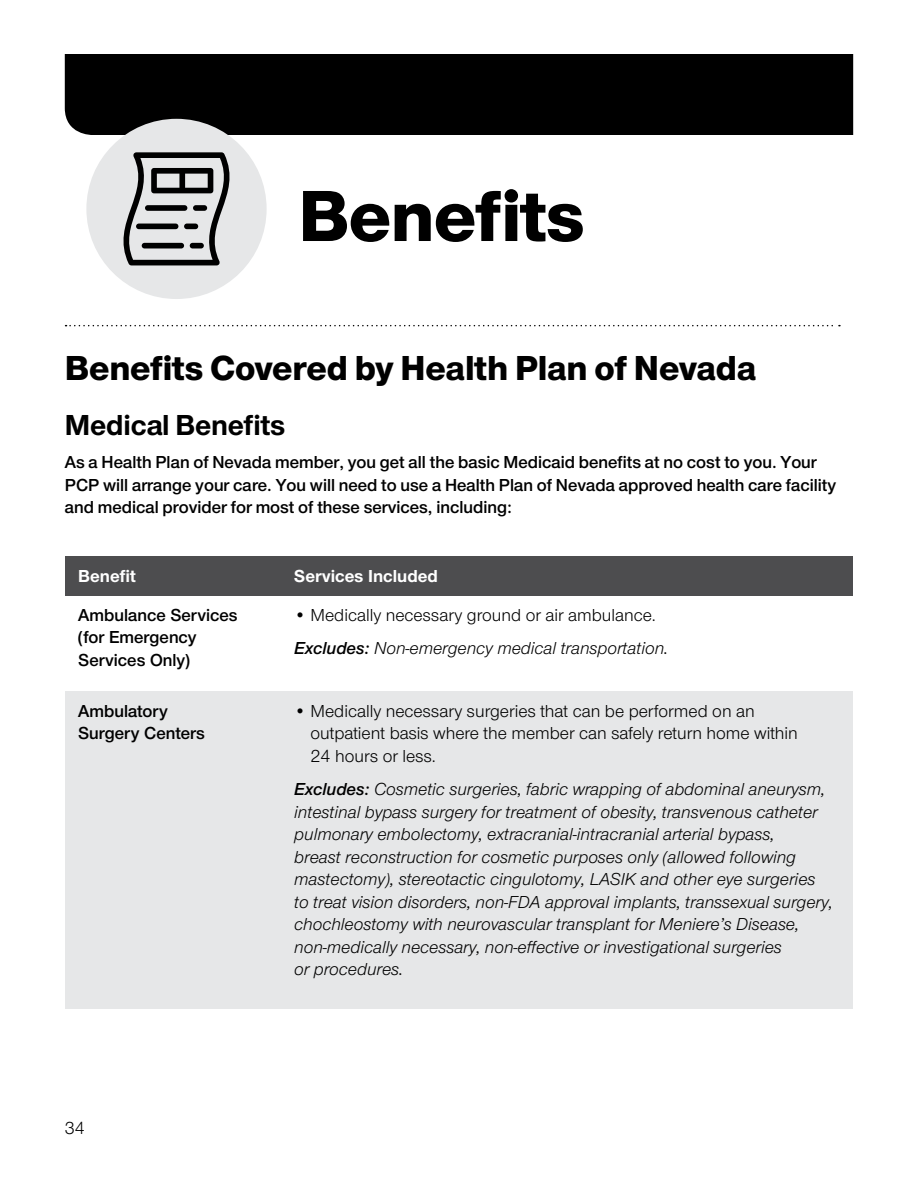
<style>
.page{position:relative;width:918px;height:1188px;background:#fff}
.page>*{position:absolute;margin:0;border:0;box-sizing:border-box;transform-origin:0 0}
.t1{font:800 75px "UHC Sans";letter-spacing:-.01em;color:#000}
.t2{font:800 36px "UHC Sans";letter-spacing:-.005em;color:#000}
.t3{font:700 30px "UHC Sans";letter-spacing:-.005em;color:#000}
.t4{font:italic 18px/22.5px "UHC Sans";color:#000}
.t5{font:600 18px/22.5px "UHC Sans";color:#000}
.t6{font:18px/22.5px "UHC Sans";color:#000}
.t7{font:700 18px "UHC Sans";color:#fff}
.s1{font-weight:600}
</style>
<div class="page">
<div style="left:281px;top:691px;width:572px;height:318px;background:#e6e7e8"></div>
<div style="left:65px;top:691px;width:216px;height:318px;background:#e6e7e8"></div>
<svg style="left:66px;top:325px;width:774px;height:1px"></svg>
<div style="left:65px;top:54px;width:788px;height:81px;background:#000"></div>
<div style="left:86px;top:119px;width:181px;height:180px;background:#e6e7e8;border-radius:50%"></div>
<svg style="left:123px;top:152px;width:107px;height:113px"></svg>
<div style="left:145px;top:205px;width:42px;height:6px;background:#000;border-radius:3px"></div>
<div style="left:193px;top:205px;width:14px;height:6px;background:#000;border-radius:3px"></div>
<div style="left:136px;top:224px;width:42px;height:5px;background:#000;border-radius:3px"></div>
<div style="left:184px;top:224px;width:14px;height:5px;background:#000;border-radius:3px"></div>
<div style="left:142px;top:243px;width:42px;height:5px;background:#000;border-radius:3px"></div>
<div style="left:190px;top:243px;width:14px;height:5px;background:#000;border-radius:3px"></div>
<div style="left:65px;top:556px;width:216px;height:39px;background:#4d4d4f"></div>
<div style="left:281px;top:556px;width:572px;height:39px;background:#4d4d4f"></div>
<h2 class="t1" style="left:298px;top:164px;width:288px">Benefits</h2>
<h3 class="t2" style="left:65px;top:343px;width:693px">Benefits Covered by Health Plan of Nevada</h3>
<h4 class="t3" style="left:65px;top:405px;width:222px">Medical Benefits</h4>
<p class="t5" style="left:65px;top:450px;width:773px">As a Health Plan of Nevada member, you get all the basic Medicaid benefits at no cost to you. Your<br>PCP will arrange your care. You will need to use a Health Plan of Nevada approved health care facility and medical provider for most of these services, including:</p>
<p class="t7" style="left:78px;top:564px;width:59px">Benefit</p>
<p class="t7" style="left:294px;top:564px;width:145px">Services Included</p>
<p class="t5" style="left:78px;top:603px;width:161px">Ambulance Services (for Emergency<br>Services Only)</p>
<p class="t5" style="left:78px;top:699px;width:128px">Ambulatory<br>Surgery Centers</p>
<p class="t6" style="left:294px;top:603px;width:363px">• Medically necessary ground or air ambulance.</p>
<p class="t4" style="left:294px;top:636px;width:375px"><span class="s1">Excludes:</span> Non-emergency medical transportation.</p>
<p class="t6" style="left:310px;top:699px;width:489px;text-indent:-16px">• Medically necessary surgeries that can be performed on an outpatient basis where the member can safely return home within<br>24 hours or less.</p>
<p class="t4" style="left:294px;top:777px;width:540px"><span class="s1">Excludes:</span> Cosmetic surgeries, fabric wrapping of abdominal aneurysm, intestinal bypass surgery for treatment of obesity, transvenous catheter pulmonary embolectomy, extracranial-intracranial arterial bypass,<br>breast reconstruction for cosmetic purposes only (allowed following mastectomy), stereotactic cingulotomy, LASIK and other eye surgeries to treat vision disorders, non-FDA approval implants, transsexual surgery, chochleostomy with neurovascular transplant for Meniere’s Disease, non-medically necessary, non-effective or investigational surgeries<br>or procedures.</p>
<p class="t6" style="left:65px;top:1116px;width:22px">34</p>
</div>
